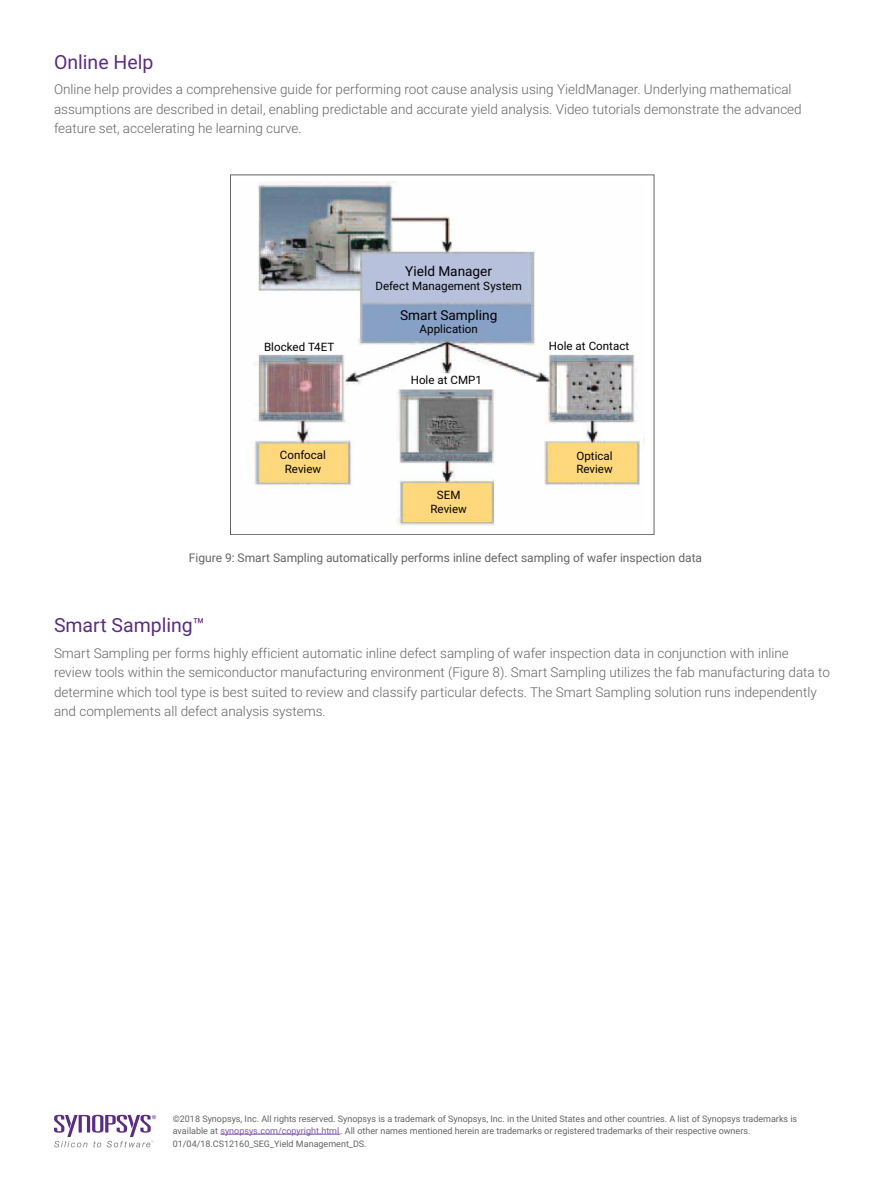
<style>
.page{position:relative;width:891px;height:1188px;background:#fff}
.page>*{position:absolute;margin:0;border:0;box-sizing:border-box;transform-origin:0 0}
.HEADING_1{font:19.5px "Roboto";color:#5a2c82}
.t1{font:13.65px "Roboto";color:#000}
.BODY_COPY{font:300 13.5px/19.5px "Roboto";color:#636466}
.FIGURE_CAPTION{font:12px "Roboto";color:#636466}
.t2{font:11.55px/13.6px "Roboto";color:#000;text-align:center}
.t3{font:9px/12px "Roboto";color:#636466}
.s1{color:#7f58a5}
</style>
<div class="page">
<svg style="left:54px;top:1115px;width:102px;height:32px"></svg>
<hr style="left:220px;top:1134px;width:120px;height:1px;background:#7f58a5">
<div style="left:230px;top:175px;width:424px;height:360px;border:1px solid #626467"></div>
<img style="left:254px;top:182px;width:386px;height:344px">
<p class="HEADING_1" style="left:54px;top:48px;width:101px">Online Help</p>
<p class="BODY_COPY" style="left:54px;top:79px;width:749px">Online help provides a comprehensive guide for performing root cause analysis using YieldManager. Underlying mathematical assumptions are described in detail, enabling predictable and accurate yield analysis. Video tutorials demonstrate the advanced feature set, accelerating he learning curve.</p>
<p class="t2" style="left:264px;top:339px;width:72px">Blocked T4ET</p>
<p class="t2" style="left:280px;top:448px;width:48px">Confocal<br>Review</p>
<p class="t1" style="left:405px;top:262px;width:88px">Yield Manager</p>
<p class="t2" style="left:375px;top:278px;width:148px">Defect Management System</p>
<p class="t1" style="left:400px;top:305px;width:99px">Smart Sampling</p>
<p class="t2" style="left:420px;top:322px;width:60px">Application</p>
<p class="t2" style="left:411px;top:373px;width:73px">Hole at CMP1</p>
<p class="t2" style="left:430px;top:488px;width:38px">SEM<br>Review</p>
<p class="t2" style="left:549px;top:339px;width:82px">Hole at Contact</p>
<p class="t2" style="left:576px;top:448px;width:38px;text-align:left">Optical<br>Review</p>
<p class="FIGURE_CAPTION" style="left:189px;top:549px;width:515px">Figure 9: Smart Sampling automatically performs inline defect sampling of wafer inspection data</p>
<p class="HEADING_1" style="left:54px;top:612px;width:153px">Smart Sampling™</p>
<p class="BODY_COPY" style="left:54px;top:643px;width:777px">Smart Sampling per forms highly efficient automatic inline defect sampling of wafer inspection data in conjunction with inline review tools within the semiconductor manufacturing environment (Figure 8). Smart Sampling utilizes the fab manufacturing data to determine which tool type is best suited to review and classify particular defects. The Smart Sampling solution runs independently and complements all defect analysis systems.</p>
<p class="t3" style="left:173px;top:1112px;width:626px">©2018 Synopsys, Inc. All rights reserved. Synopsys is a trademark of Synopsys, Inc. in the United States and other countries. A list of Synopsys trademarks is available at <span class="s1">synopsys.com/copyright.html</span> . All other names mentioned herein are trademarks or registered trademarks of their respective owners.</p>
<p class="t3" style="left:173px;top:1137px;width:195px">01/04/18.CS12160_SEG_Yield Management_DS.</p>
</div>
